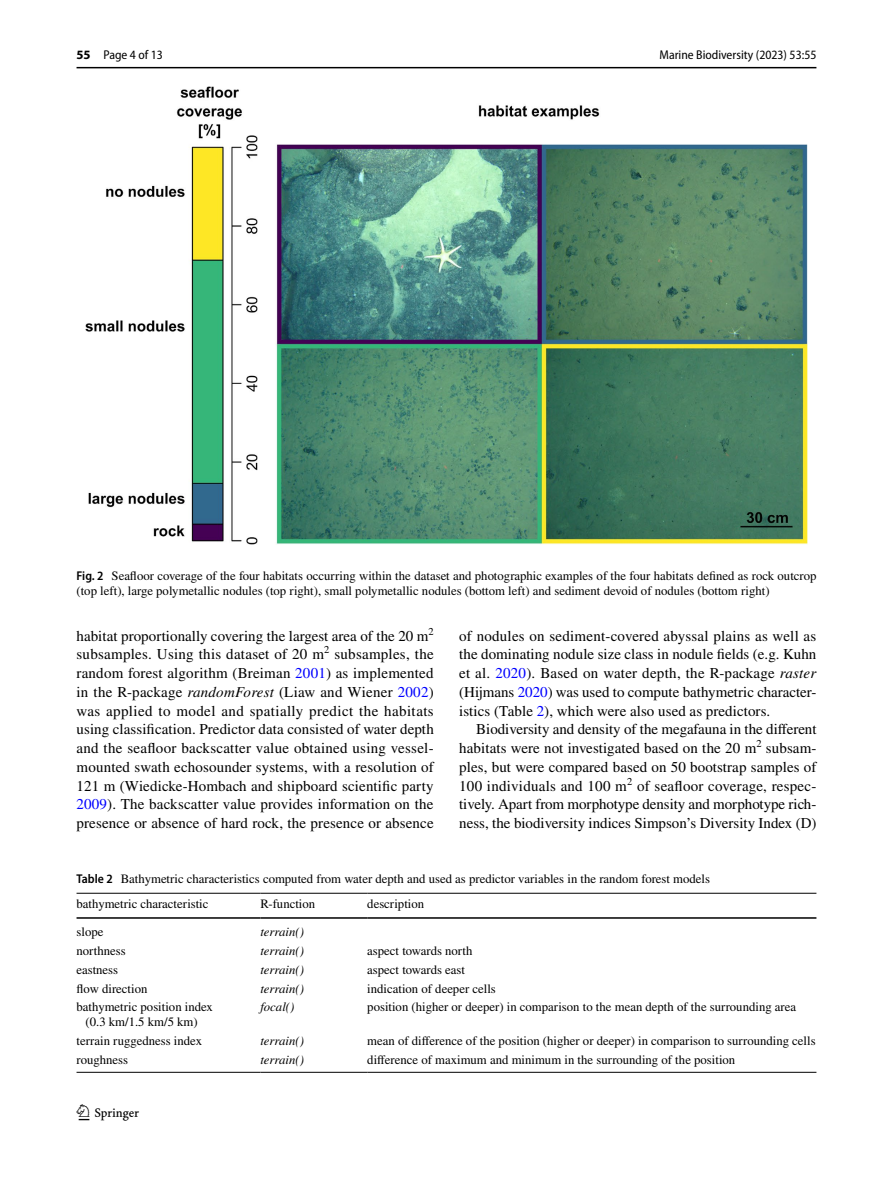
<style>
.page{position:relative;width:893px;height:1187px;background:#fff}
.page>*{position:absolute;margin:0;border:0;box-sizing:border-box;transform-origin:0 0}
.t1{font:22.5px "Springnew Regular 2";color:#000}
.t2{font:15px/18.8px "STIX";letter-spacing:.005em;color:#000;text-align:justify}
.t3{font:12.75px/15px "STIX";color:#000}
.t4{font:italic 12.75px "STIX";color:#000}
.t5{font:semi-condensed 12.75px "Myriad Pro";color:#000}
.s1{font-weight:700;font-stretch:normal}
.s2{font-family:"Myriad Pro";font-weight:600;font-stretch:semi-condensed}
.s3{color:#00f}
.s4{font-style:italic}
</style>
<div class="page">
<hr style="left:77px;top:67px;width:739px;height:1px;background:#000">
<img style="left:85px;top:87px;width:723px;height:457px">
<hr style="left:77px;top:892px;width:184px;height:1px;background:#000">
<hr style="left:77px;top:917px;width:184px;height:1px;background:#000">
<hr style="left:261px;top:892px;width:106px;height:1px;background:#000">
<hr style="left:261px;top:917px;width:106px;height:1px;background:#000">
<hr style="left:367px;top:892px;width:449px;height:1px;background:#000">
<hr style="left:367px;top:917px;width:449px;height:1px;background:#000">
<hr style="left:77px;top:1071px;width:184px;height:1px;background:#000">
<hr style="left:261px;top:1071px;width:106px;height:1px;background:#000">
<hr style="left:367px;top:1071px;width:449px;height:1px;background:#000">
<p class="t5" style="left:77px;top:48px;width:88px"><span class="s1">55</span> Page 4 of 13</p>
<p class="t5" style="left:659px;top:48px;width:158px">Marine Biodiversity (2023) 53:55</p>
<p class="t3" style="left:77px;top:568px;width:741px"><span class="s2">Fig. 2</span> Seafloor coverage of the four habitats occurring within the dataset and photographic examples of the four habitats defined as rock outcrop (top left), large polymetallic nodules (top right), small polymetallic nodules (bottom left) and sediment devoid of nodules (bottom right)</p>
<p class="t2" style="left:77px;top:627px;width:359px">habitat proportionally covering the largest area of the 20 m<sup>2 </sup>subsamples. Using this dataset of 20 m<sup>2</sup> subsamples, the random forest algorithm (Breiman <span class="s3">2001</span>) as implemented in the R-package <span class="s4">randomForest</span> (Liaw and Wiener <span class="s3">2002</span>) was applied to model and spatially predict the habitats using classification. Predictor data consisted of water depth and the seafloor backscatter value obtained using vessel&shy;mounted swath echosounder systems, with a resolution of 121 m (Wiedicke-Hombach and shipboard scientific party <span class="s3">2009</span>). The backscatter value provides information on the presence or absence of hard rock, the presence or absence</p>
<p class="t2" style="left:459px;top:627px;width:359px">of nodules on sediment-covered abyssal plains as well as the dominating nodule size class in nodule fields (e.g. Kuhn et al. <span class="s3">2020</span>). Based on water depth, the R-package <span class="s4">raster </span>(Hijmans <span class="s3">2020</span>) was used to compute bathymetric character&shy;istics (Table <span class="s3">2</span>), which were also used as predictors.</p>
<p class="t2" style="left:459px;top:721px;width:359px;text-indent:17px">Biodiversity and density of the megafauna in the different habitats were not investigated based on the 20 m<sup>2</sup> subsam&shy;ples, but were compared based on 50 bootstrap samples of 100 individuals and 100 m<sup>2</sup> of seafloor coverage, respec&shy;tively. Apart from morphotype density and morphotype rich&shy;ness, the biodiversity indices Simpson’s Diversity Index (D)</p>
<p class="t3" style="left:77px;top:866px;width:635px;line-height:25.5px"><span class="s2">Table 2</span> Bathymetric characteristics computed from water depth and used as predictor variables in the random forest models bathymetric characteristic</p>
<p class="t3" style="left:261px;top:897px;width:56px">R-function</p>
<p class="t3" style="left:367px;top:897px;width:58px">description</p>
<p class="t3" style="left:77px;top:925px;width:28px">slope</p>
<p class="t4" style="left:261px;top:923px;width:45px">terrain()</p>
<p class="t3" style="left:77px;top:944px;width:51px">northness</p>
<p class="t4" style="left:261px;top:941px;width:45px">terrain()</p>
<p class="t3" style="left:367px;top:944px;width:107px">aspect towards north</p>
<p class="t3" style="left:77px;top:962px;width:43px">eastness</p>
<p class="t4" style="left:261px;top:960px;width:45px">terrain()</p>
<p class="t3" style="left:367px;top:962px;width:99px">aspect towards east</p>
<p class="t3" style="left:77px;top:981px;width:72px">flow direction</p>
<p class="t4" style="left:261px;top:979px;width:45px">terrain()</p>
<p class="t3" style="left:367px;top:981px;width:130px">indication of deeper cells</p>
<p class="t3" style="left:77px;top:1000px;width:138px;text-align:center">bathymetric position index (0.3 km/1.5 km/5 km)</p>
<p class="t4" style="left:261px;top:998px;width:35px">focal()</p>
<p class="t3" style="left:367px;top:1000px;width:430px">position (higher or deeper) in comparison to the mean depth of the surrounding area</p>
<p class="t3" style="left:77px;top:1033px;width:127px">terrain ruggedness index</p>
<p class="t4" style="left:261px;top:1031px;width:45px">terrain()</p>
<p class="t3" style="left:367px;top:1033px;width:450px">mean of difference of the position (higher or deeper) in comparison to surrounding cells</p>
<p class="t3" style="left:77px;top:1052px;width:53px">roughness</p>
<p class="t4" style="left:261px;top:1050px;width:45px">terrain()</p>
<p class="t3" style="left:367px;top:1052px;width:369px">difference of maximum and minimum in the surrounding of the position</p>
<h1 class="t1" style="left:79px;top:1104px;width:62px">1 3</h1>
</div>
